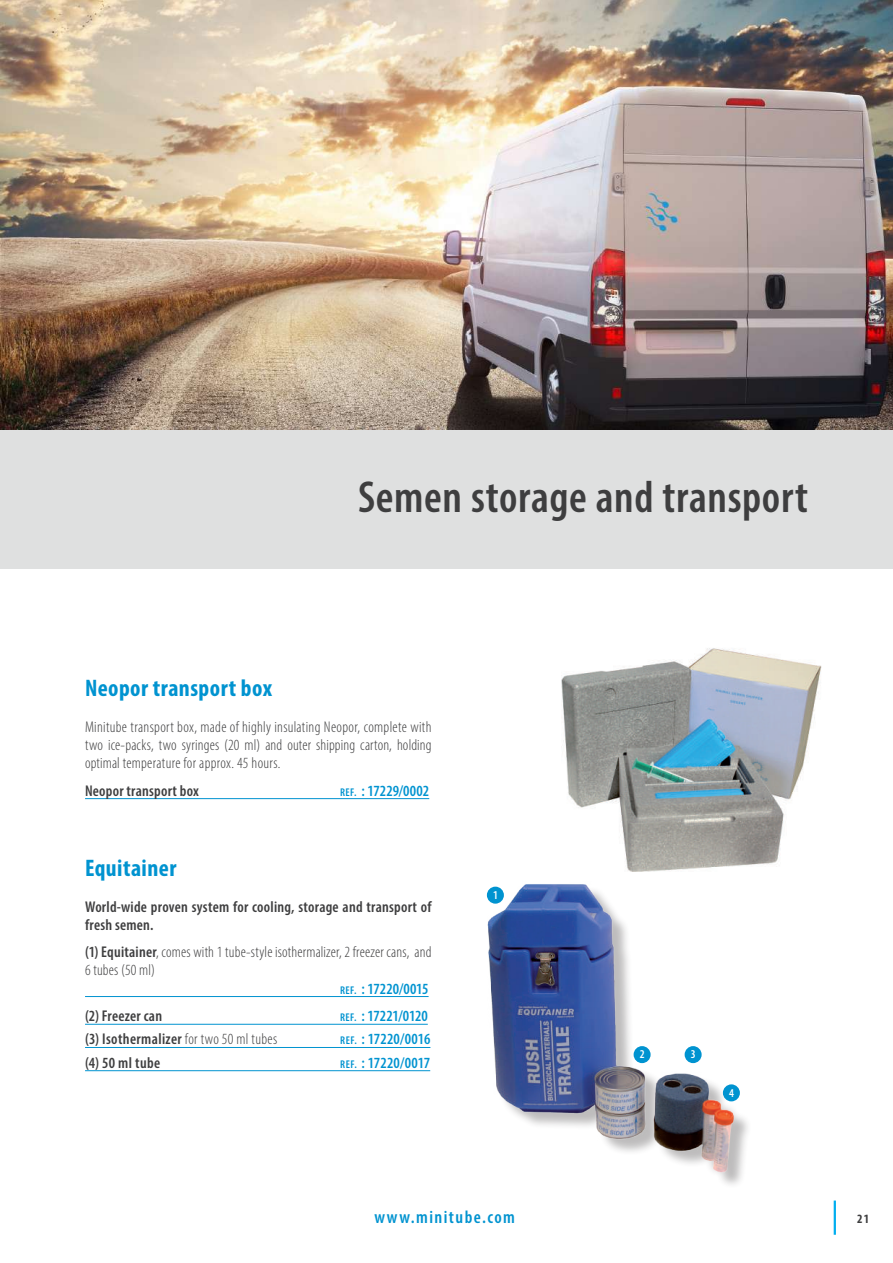
<style>
.page{position:relative;width:893px;height:1263px;background:#fff}
.page>*{position:absolute;margin:0;border:0;box-sizing:border-box;transform-origin:0 0}
.t1{font:600 condensed 45px "Myriad Pro";letter-spacing:.015em;color:#3e3e3f}
.t2{font:700 condensed 24px "Myriad Pro";letter-spacing:.02em;color:#0093d0}
.t3{font:600 condensed 18px "Myriad Pro";letter-spacing:.08em;color:#0093d0}
.t4{font:300 condensed 15.6px/18px "Myriad Pro";letter-spacing:.015em;color:#3e3e3f;text-align:justify}
.t5{font:600 condensed 15.6px/18px "Myriad Pro";letter-spacing:.015em;color:#3e3e3f}
.t6{font:600 condensed 15.6px "Myriad Pro";letter-spacing:.005em;color:#0093d0}
.t7{font:700 condensed 12.75px "Myriad Pro";color:#3e3e3f}
.t8{font:600 condensed 12px "Myriad Pro";color:#fff}
.s1{font-size:11.25px}
.s2{font-weight:600}
.s3{font-weight:300}
</style>
<div class="page">
<hr style="left:834px;top:1200px;width:2px;height:35px;background:#00aeef">
<div style="left:0;top:402px;width:893px;height:167px;background:#dfe0e0"></div>
<img style="left:0;top:0;width:893px;height:429px">
<img style="left:486px;top:884px;width:262px;height:301px">
<div style="left:487px;top:887px;width:17px;height:17px;background:#0093d0;border-radius:50%"></div>
<div style="left:634px;top:1046px;width:17px;height:17px;background:#0093d0;border-radius:50%"></div>
<div style="left:723px;top:1084px;width:17px;height:17px;background:#0093d0;border-radius:50%"></div>
<div style="left:685px;top:1046px;width:17px;height:17px;background:#0093d0;border-radius:50%"></div>
<img style="left:562px;top:648px;width:260px;height:224px">
<hr style="left:85px;top:798px;width:344px;height:1px;background:#0093d0">
<hr style="left:85px;top:996px;width:344px;height:1px;background:#0093d0">
<hr style="left:85px;top:1024px;width:343px;height:1px;background:#0093d0">
<hr style="left:85px;top:1047px;width:345px;height:1px;background:#0093d0">
<hr style="left:85px;top:1070px;width:345px;height:1px;background:#0093d0">
<h1 class="t1" style="left:358px;top:469px;width:451px">Semen storage and transport</h1>
<h2 class="t2" style="left:85px;top:673px;width:189px">Neopor transport box</h2>
<p class="t4" style="left:85px;top:718px;width:348px">Minitube transport box, made of highly insulating Neopor, complete with two ice-packs, two syringes (20 ml) and outer shipping carton, holding optimal temperature for approx. 45 hours.</p>
<p class="t5" style="left:85px;top:781px;width:115px">Neopor transport box</p>
<p class="t6" style="left:340px;top:781px;width:91px"><span class="s1">REF.</span> : 17229/0002</p>
<h2 class="t2" style="left:85px;top:853px;width:93px">Equitainer</h2>
<p class="t5" style="left:85px;top:897px;width:348px">World-wide proven system for cooling, storage and transport of fresh semen.</p>
<p class="t4" style="left:85px;top:942px;width:348px"><span class="s2">(1) Equitainer</span>, comes with 1 tube-style isothermalizer, 2 freezer cans, and</p>
<p class="t4" style="left:85px;top:960px;width:71px">6 tubes (50 ml)</p>
<p class="t6" style="left:340px;top:979px;width:90px"><span class="s1">REF.</span> : 17220/0015</p>
<p class="t5" style="left:85px;top:1007px;width:79px">(2) Freezer can</p>
<p class="t6" style="left:340px;top:1006px;width:89px"><span class="s1">REF.</span> : 17221/0120</p>
<p class="t5" style="left:85px;top:1030px;width:194px">(3) Isothermalizer <span class="s3">for two 50 ml tubes</span></p>
<p class="t6" style="left:340px;top:1030px;width:92px"><span class="s1">REF.</span> : 17220/0016</p>
<p class="t5" style="left:85px;top:1053px;width:77px">(4) 50 ml tube</p>
<p class="t6" style="left:340px;top:1053px;width:92px"><span class="s1">REF.</span> : 17220/0017</p>
<p class="t8" style="left:493px;top:887px;width:6px">1</p>
<p class="t8" style="left:640px;top:1047px;width:6px">2</p>
<p class="t8" style="left:691px;top:1047px;width:6px">3</p>
<p class="t8" style="left:729px;top:1085px;width:6px">4</p>
<p class="t3" style="left:374px;top:1205px;width:142px">www.minitube.com</p>
<p class="t7" style="left:857px;top:1211px;width:13px">21</p>
</div>
